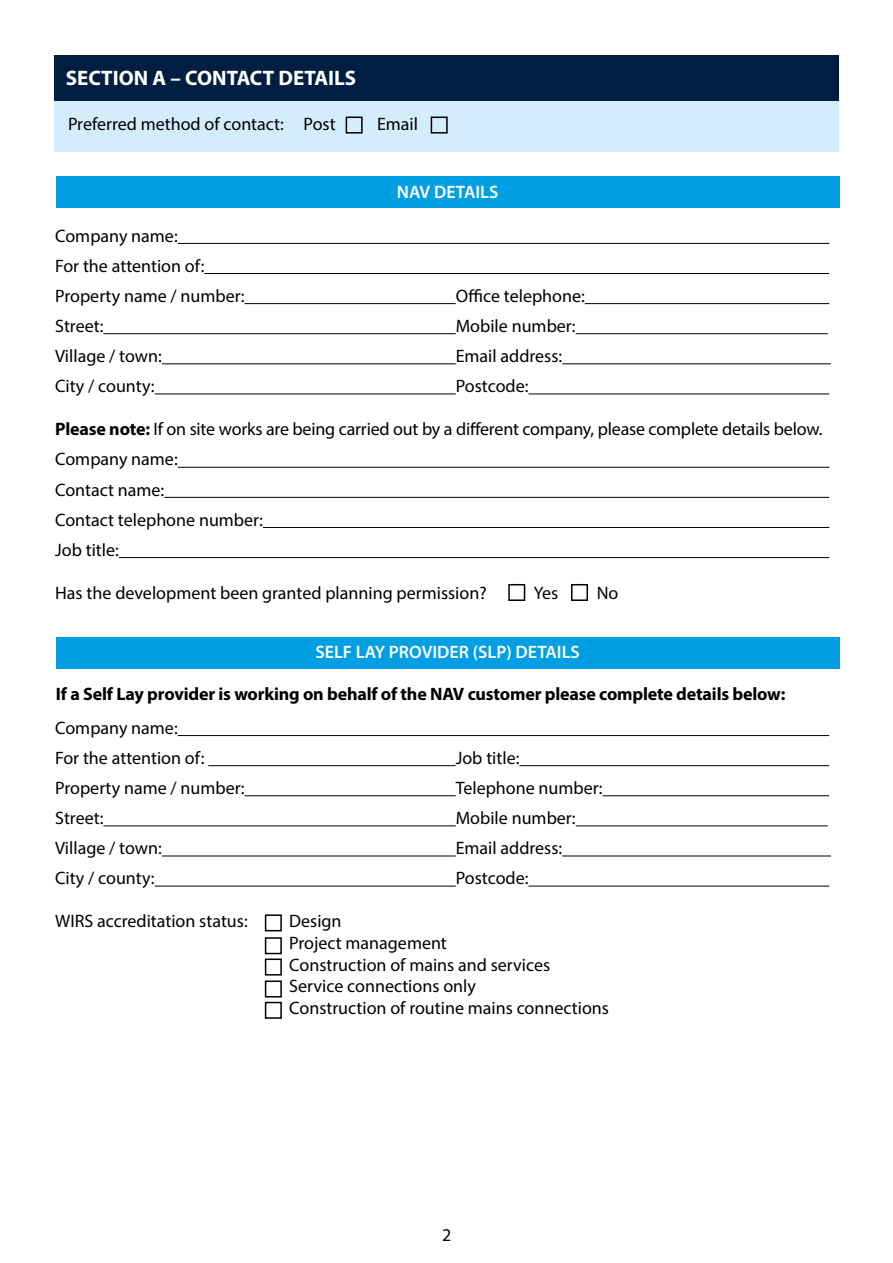
<style>
.page{position:relative;width:893px;height:1263px;background:#fff}
.page>*{position:absolute;margin:0;border:0;box-sizing:border-box;transform-origin:0 0}
.t1{font:700 21px "Myriad Pro";color:#fff}
.t2{font:18px/30.2px "Myriad Pro";color:#000}
.t3{font:700 18px "Myriad Pro";letter-spacing:-.01em;color:#000}
.t4{font:600 18px "Myriad Pro";color:#fff}
.s1{font-weight:700}
</style>
<div class="page">
<div style="left:54px;top:101px;width:785px;height:51px;background:#d4edfc"></div>
<hr style="left:178px;top:243px;width:651px;height:1px;background:#000">
<hr style="left:204px;top:273px;width:625px;height:1px;background:#000">
<hr style="left:245px;top:303px;width:211px;height:1px;background:#000">
<hr style="left:585px;top:303px;width:244px;height:1px;background:#000">
<hr style="left:103px;top:333px;width:353px;height:1px;background:#000">
<hr style="left:576px;top:333px;width:252px;height:1px;background:#000">
<hr style="left:162px;top:363px;width:294px;height:1px;background:#000">
<hr style="left:562px;top:363px;width:269px;height:1px;background:#000">
<hr style="left:155px;top:393px;width:301px;height:1px;background:#000">
<hr style="left:528px;top:393px;width:301px;height:1px;background:#000">
<hr style="left:178px;top:467px;width:651px;height:1px;background:#000">
<hr style="left:164px;top:497px;width:665px;height:1px;background:#000">
<hr style="left:263px;top:527px;width:566px;height:1px;background:#000">
<hr style="left:119px;top:557px;width:710px;height:1px;background:#000">
<div style="left:346px;top:117px;width:17px;height:17px;border:2px solid #000"></div>
<div style="left:431px;top:117px;width:17px;height:17px;border:2px solid #000"></div>
<div style="left:508px;top:584px;width:17px;height:17px;border:2px solid #000"></div>
<div style="left:571px;top:584px;width:17px;height:17px;border:2px solid #000"></div>
<div style="left:56px;top:176px;width:783px;height:32px;background:#009fe3"></div>
<div style="left:54px;top:55px;width:785px;height:46px;background:#001e42"></div>
<hr style="left:178px;top:735px;width:651px;height:1px;background:#000">
<hr style="left:208px;top:765px;width:248px;height:1px;background:#000">
<hr style="left:519px;top:765px;width:310px;height:1px;background:#000">
<hr style="left:245px;top:795px;width:211px;height:1px;background:#000">
<hr style="left:603px;top:795px;width:226px;height:1px;background:#000">
<hr style="left:103px;top:825px;width:353px;height:1px;background:#000">
<hr style="left:576px;top:825px;width:252px;height:1px;background:#000">
<hr style="left:162px;top:855px;width:294px;height:1px;background:#000">
<hr style="left:562px;top:855px;width:269px;height:1px;background:#000">
<hr style="left:155px;top:886px;width:301px;height:1px;background:#000">
<hr style="left:528px;top:886px;width:301px;height:1px;background:#000">
<div style="left:265px;top:914px;width:17px;height:17px;border:2px solid #000"></div>
<div style="left:265px;top:937px;width:17px;height:17px;border:2px solid #000"></div>
<div style="left:265px;top:958px;width:17px;height:17px;border:2px solid #000"></div>
<div style="left:265px;top:980px;width:17px;height:17px;border:2px solid #000"></div>
<div style="left:265px;top:1002px;width:17px;height:17px;border:2px solid #000"></div>
<div style="left:56px;top:637px;width:783px;height:32px;background:#009fe3"></div>
<p class="t1" style="left:66px;top:64px;width:292px">SECTION A – CONTACT DETAILS</p>
<p class="t2" style="left:68px;top:108px;width:269px">Preferred method of contact: Post</p>
<p class="t2" style="left:377px;top:108px;width:43px">Email</p>
<p class="t2" style="left:55px;top:220px;width:191px">Company name:<br>For the attention of:<br>Property name / number:</p>
<p class="t4" style="left:397px;top:180px;width:103px">NAV DETAILS</p>
<p class="t2" style="left:456px;top:280px;width:131px">Office telephone:</p>
<p class="t2" style="left:55px;top:310px;width:50px">Street:</p>
<p class="t2" style="left:456px;top:310px;width:121px">Mobile number:</p>
<p class="t2" style="left:55px;top:341px;width:108px">Village / town:</p>
<p class="t2" style="left:456px;top:341px;width:108px">Email address:</p>
<p class="t2" style="left:55px;top:371px;width:101px">City / county:</p>
<p class="t2" style="left:456px;top:371px;width:74px">Postcode:</p>
<p class="t2" style="left:55px;top:414px;width:769px"><span class="s1">Please note:</span> If on site works are being carried out by a different company, please complete details below.<br>Company name:<br>Contact name:<br>Contact telephone number:<br>Job title:</p>
<p class="t2" style="left:55px;top:577px;width:433px">Has the development been granted planning permission?</p>
<p class="t2" style="left:534px;top:577px;width:26px">Yes</p>
<p class="t2" style="left:597px;top:577px;width:23px">No</p>
<p class="t4" style="left:315px;top:641px;width:266px">SELF LAY PROVIDER (SLP) DETAILS</p>
<p class="t3" style="left:56px;top:682px;width:731px">If a Self Lay provider is working on behalf of the NAV customer please complete details below:</p>
<p class="t2" style="left:55px;top:712px;width:151px">Company name:<br>For the attention of:</p>
<p class="t2" style="left:456px;top:742px;width:65px">Job title:</p>
<p class="t2" style="left:55px;top:772px;width:191px">Property name / number:</p>
<p class="t2" style="left:456px;top:772px;width:148px">Telephone number:</p>
<p class="t2" style="left:55px;top:803px;width:50px">Street:</p>
<p class="t2" style="left:456px;top:803px;width:121px">Mobile number:</p>
<p class="t2" style="left:55px;top:833px;width:108px">Village / town:</p>
<p class="t2" style="left:456px;top:833px;width:108px">Email address:</p>
<p class="t2" style="left:55px;top:863px;width:101px">City / county:</p>
<p class="t2" style="left:456px;top:863px;width:74px">Postcode:</p>
<p class="t2" style="left:55px;top:906px;width:194px">WIRS accreditation status:</p>
<p class="t2" style="left:289px;top:910px;width:321px;line-height:21.6px">Design<br>Project management<br>Construction of mains and services<br>Service connections only<br>Construction of routine mains connections</p>
<p class="t2" style="left:442px;top:1220px;width:11px">2</p>
</div>
